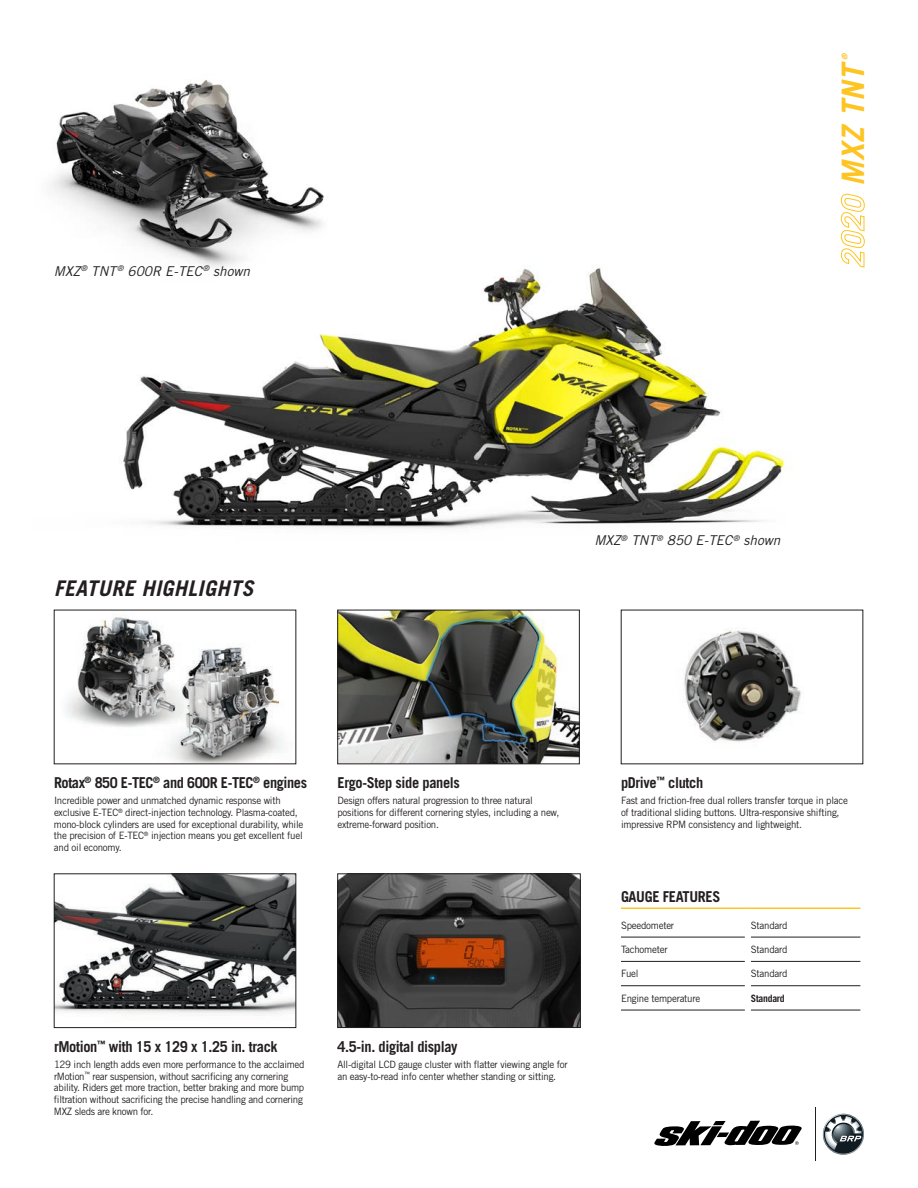
<style>
.page{position:relative;width:918px;height:1188px;background:#fff}
.page>*{position:absolute;margin:0;border:0;box-sizing:border-box;transform-origin:0 0}
.t1{font:italic 700 30.9px "Trade Gothic LT Std";color:#fec422}
.t2{font:italic 700 21.6px "Trade Gothic LT Std";letter-spacing:.02em;color:#231f20}
.t3{font:700 15px "Trade Gothic LT Std";letter-spacing:-.025em;color:#231f20;scale:.96 1}
.t4{font:italic 13.5px "Trade Gothic LT Std";color:#231f20}
.t5{font:10.2px/11.6px "Trade Gothic LT Std";letter-spacing:-.025em;color:#231f20;scale:.96 1}
.t6{font:700 10.2px "Trade Gothic LT Std";letter-spacing:-.025em;color:#231f20;scale:.96 1}
.t7{font:italic 700 7.8px "Trade Gothic LT Std";color:#fec422}
</style>
<div class="page">
<img style="left:53px;top:266px;width:771px;height:470px">
<img style="left:56px;top:612px;width:238px;height:150px">
<img style="left:340px;top:612px;width:238px;height:150px">
<div style="left:338px;top:610px;width:242px;height:154px;border:1px solid #231f20"></div>
<img style="left:665px;top:612px;width:154px;height:131px">
<img style="left:56px;top:876px;width:238px;height:138px">
<div style="left:54px;top:874px;width:242px;height:154px;border:1px solid #231f20"></div>
<svg style="left:654px;top:1121px;width:148px;height:25px"></svg>
<hr style="left:816px;top:1107px;width:1px;height:54px;background:#231f20">
<svg style="left:822px;top:1113px;width:42px;height:42px"></svg>
<img style="left:51px;top:79px;width:280px;height:216px">
<img style="left:340px;top:876px;width:238px;height:150px">
<div style="left:338px;top:874px;width:242px;height:154px;border:1px solid #231f20"></div>
<hr style="left:621px;top:937px;width:124px;height:1px;background:#231f20">
<hr style="left:751px;top:937px;width:109px;height:1px;background:#231f20">
<hr style="left:621px;top:961px;width:124px;height:1px;background:#231f20">
<hr style="left:751px;top:961px;width:109px;height:1px;background:#231f20">
<hr style="left:621px;top:985px;width:124px;height:1px;background:#231f20">
<hr style="left:751px;top:985px;width:109px;height:1px;background:#231f20">
<hr style="left:621px;top:1010px;width:124px;height:1px;background:#231f20">
<hr style="left:751px;top:1010px;width:109px;height:1px;background:#231f20">
<hr style="left:621px;top:908px;width:127px;height:1px;background:#fec422">
<hr style="left:748px;top:908px;width:112px;height:1px;background:#fec422">
<svg style="left:841px;top:193px;width:24px;height:75px"></svg>
<p class="t4" style="left:54px;top:263px;width:198px">MXZ<sup>®</sup> TNT <sup>®</sup> 600R E-TEC<sup>®</sup> shown</p>
<p class="t7" style="left:840px;top:60px;width:9px;rotate:-90deg">®</p>
<p class="t1" style="left:834px;top:186px;width:127px;rotate:-90deg">MXZ TNT</p>
<p class="t2" style="left:54px;top:575px;width:201px">FEATURE HIGHLIGHTS</p>
<p class="t4" style="left:594px;top:532px;width:187px">MXZ<sup>®</sup> TNT<sup>®</sup> 850 E-TEC<sup>®</sup> shown</p>
<p class="t3" style="left:54px;top:774px;width:265px">Rotax<sup>®</sup> 850 E-TEC<sup>®</sup> and 600R E-TEC<sup>®</sup> engines</p>
<p class="t5" style="left:54px;top:795px;width:261px">Incredible power and unmatched dynamic response with exclusive E-TEC<sup>®</sup> direct-injection technology. Plasma-coated, mono-block cylinders are used for exceptional durability, while the precision of E-TEC<sup>®</sup> injection means you get excellent fuel and oil economy.</p>
<p class="t3" style="left:338px;top:774px;width:129px">Ergo-Step side panels</p>
<p class="t5" style="left:338px;top:795px;width:233px">Design offers natural progression to three natural positions for different cornering styles, including a new, extreme-forward position.</p>
<p class="t3" style="left:54px;top:1038px;width:235px">rMotion<sup>™</sup> with 15 x 129 x 1.25 in. track</p>
<p class="t5" style="left:54px;top:1059px;width:263px">129 inch length adds even more performance to the acclaimed rMotion<sup>™</sup> rear suspension, without sacrificing any cornering ability. Riders get more traction, better braking and more bump filtration without sacrificing the precise handling and cornering MXZ sleds are known for.</p>
<p class="t3" style="left:338px;top:1038px;width:127px">4.5-in. digital display</p>
<p class="t5" style="left:338px;top:1059px;width:241px">All-digital LCD gauge cluster with flatter viewing angle for an easy-to-read info center whether standing or sitting.</p>
<p class="t3" style="left:621px;top:774px;width:87px">pDrive<sup>™</sup> clutch</p>
<p class="t5" style="left:621px;top:795px;width:238px">Fast and friction-free dual rollers transfer torque in place of traditional sliding buttons. Ultra-responsive shifting, impressive RPM consistency and lightweight.</p>
<p class="t3" style="left:621px;top:887px;width:105px">GAUGE FEATURES</p>
<p class="t5" style="left:621px;top:919px;width:57px">Speedometer</p>
<p class="t5" style="left:751px;top:919px;width:40px">Standard</p>
<p class="t5" style="left:621px;top:943px;width:50px">Tachometer</p>
<p class="t5" style="left:751px;top:943px;width:40px">Standard</p>
<p class="t5" style="left:621px;top:968px;width:20px">Fuel</p>
<p class="t5" style="left:751px;top:968px;width:40px">Standard</p>
<p class="t5" style="left:621px;top:992px;width:84px">Engine temperature</p>
<p class="t6" style="left:751px;top:992px;width:37px">Standard</p>
</div>
